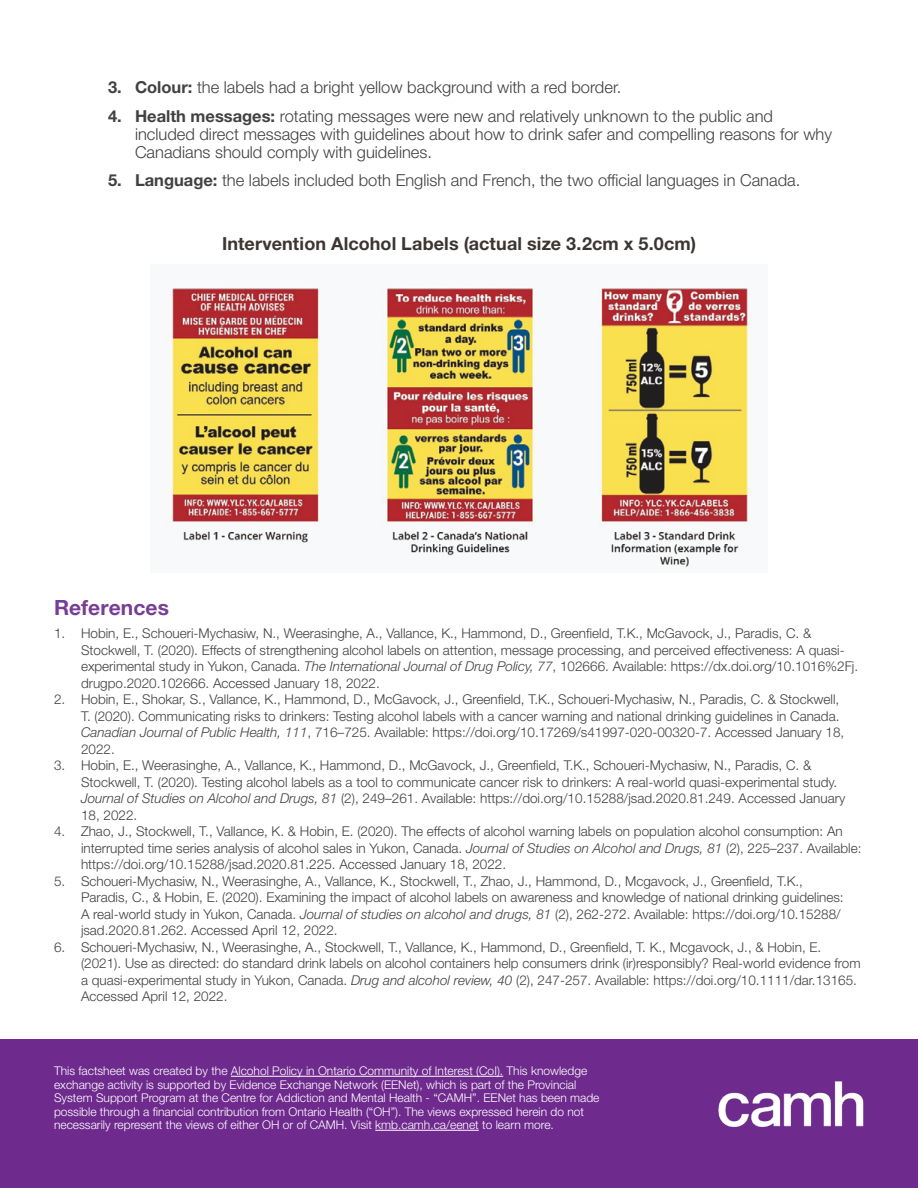
<style>
.page{position:relative;width:918px;height:1188px;background:#fff}
.page>*{position:absolute;margin:0;border:0;box-sizing:border-box;transform-origin:0 0}
.H1{font:700 21px "Helvetica Neue LT Std";letter-spacing:.005em;color:#783d95}
.H1-2{font:700 18px "Helvetica Neue LT Std";letter-spacing:.005em;color:#3c3633}
.t1{font:300 16.5px/18px "Helvetica Neue LT Std";color:#414042}
.t2{font:300 13.5px/16.5px "Helvetica Neue LT Std";color:#414042}
.t3{font:300 12px/13.5px "Helvetica Neue LT Std";color:#fff}
.s1{font-weight:700}
.s2{font-style:italic}
</style>
<div class="page">
<img style="left:169px;top:287px;width:584px;height:281px">
<div style="left:0;top:1040px;width:918px;height:148px;background:#6e2a8d"></div>
<hr style="left:231px;top:1076px;width:272px;height:1px;background:#fff">
<hr style="left:375px;top:1130px;width:104px;height:1px;background:#fff">
<img style="left:719px;top:1081px;width:145px;height:47px">
<p class="t1" style="left:108px;top:78px;width:515px"><span class="s1">3. Colour:</span> the labels had a bright yellow background with a red border.</p>
<p class="t1" style="left:135px;top:106px;width:699px;text-indent:-27px"><span class="s1">4. Health messages:</span> rotating messages were new and relatively unknown to the public and included direct messages with guidelines about how to drink safer and compelling reasons for why<br>Canadians should comply with guidelines.</p>
<p class="t1" style="left:108px;top:171px;width:694px"><span class="s1">5. Language:</span> the labels included both English and French, the two official languages in Canada.</p>
<h2 class="H1-2" style="left:222px;top:233px;width:475px">Intervention Alcohol Labels (actual size 3.2cm x 5.0cm)</h2>
<h2 class="H1" style="left:54px;top:594px;width:117px">References</h2>
<p class="t2" style="left:81px;top:625px;width:779px;text-indent:-27px">1. Hobin, E., Schoueri-Mychasiw, N., Weerasinghe, A., Vallance, K., Hammond, D., Greenfield, T.K., McGavock, J., Paradis, C. &amp; Stockwell, T. (2020). Effects of strengthening alcohol labels on attention, message processing, and perceived effectiveness: A quasi&shy;experimental study in Yukon, Canada. <span class="s2">The International Journal of Drug Policy, 77</span>, 102666. Available: https://dx.doi.org/10.1016%2Fj. drugpo.2020.102666. Accessed January 18, 2022.</p>
<p class="t2" style="left:81px;top:691px;width:765px;text-indent:-27px">2. Hobin, E., Shokar, S., Vallance, K., Hammond, D., McGavock, J., Greenfield, T.K., Schoueri-Mychasiw, N., Paradis, C. &amp; Stockwell, T. (2020). Communicating risks to drinkers: Testing alcohol labels with a cancer warning and national drinking guidelines in Canada.<br><span class="s2">Canadian Journal of Public Health, 111</span>, 716–725. Available: https://doi.org/10.17269/s41997-020-00320-7. Accessed January 18, 2022.</p>
<p class="t2" style="left:81px;top:757px;width:766px;text-indent:-27px">3. Hobin, E., Weerasinghe, A., Vallance, K., Hammond, D., McGavock, J., Greenfield, T.K., Schoueri-Mychasiw, N., Paradis, C. &amp; Stockwell, T. (2020). Testing alcohol labels as a tool to communicate cancer risk to drinkers: A real-world quasi-experimental study.<br><span class="s2">Journal of Studies on Alcohol and Drugs, 81</span> (2), 249–261. Available: https://doi.org/10.15288/jsad.2020.81.249. Accessed January 18, 2022.</p>
<p class="t2" style="left:81px;top:823px;width:782px;text-indent:-27px">4. Zhao, J., Stockwell, T., Vallance, K. &amp; Hobin, E. (2020). The effects of alcohol warning labels on population alcohol consumption: An interrupted time series analysis of alcohol sales in Yukon, Canada. <span class="s2">Journal of Studies on Alcohol and Drugs, 81</span> (2), 225–237. Available: https://doi.org/10.15288/jsad.2020.81.225. Accessed January 18, 2022.</p>
<p class="t2" style="left:81px;top:872px;width:764px;text-indent:-27px">5. Schoueri-Mychasiw, N., Weerasinghe, A., Vallance, K., Stockwell, T., Zhao, J., Hammond, D., Mcgavock, J., Greenfield, T.K., Paradis, C., &amp; Hobin, E. (2020). Examining the impact of alcohol labels on awareness and knowledge of national drinking guidelines:<br>A real-world study in Yukon, Canada. <span class="s2">Journal of studies on alcohol and drugs, 81</span> (2), 262-272. Available: https://doi.org/10.15288/ jsad.2020.81.262. Accessed April 12, 2022.</p>
<p class="t2" style="left:81px;top:938px;width:781px;text-indent:-27px">6. Schoueri‐Mychasiw, N., Weerasinghe, A., Stockwell, T., Vallance, K., Hammond, D., Greenfield, T. K., Mcgavock, J., &amp; Hobin, E. (2021). Use as directed: do standard drink labels on alcohol containers help consumers drink (ir)responsibly? Real‐world evidence from a quasi‐experimental study in Yukon, Canada. <span class="s2">Drug and alcohol review, 40</span> (2), 247-257. Available: https://doi.org/10.1111/dar.13165.<br>Accessed April 12, 2022.</p>
<p class="t3" style="left:54px;top:1064px;width:547px">This factsheet was created by the Alcohol Policy in Ontario Community of Interest (CoI). This knowledge exchange activity is supported by Evidence Exchange Network (EENet), which is part of the Provincial System Support Program at the Centre for Addiction and Mental Health - “CAMH”. EENet has been made possible through a financial contribution from Ontario Health (“OH”). The views expressed herein do not necessarily represent the views of either OH or of CAMH. Visit kmb.camh.ca/eenet to learn more.</p>
</div>
